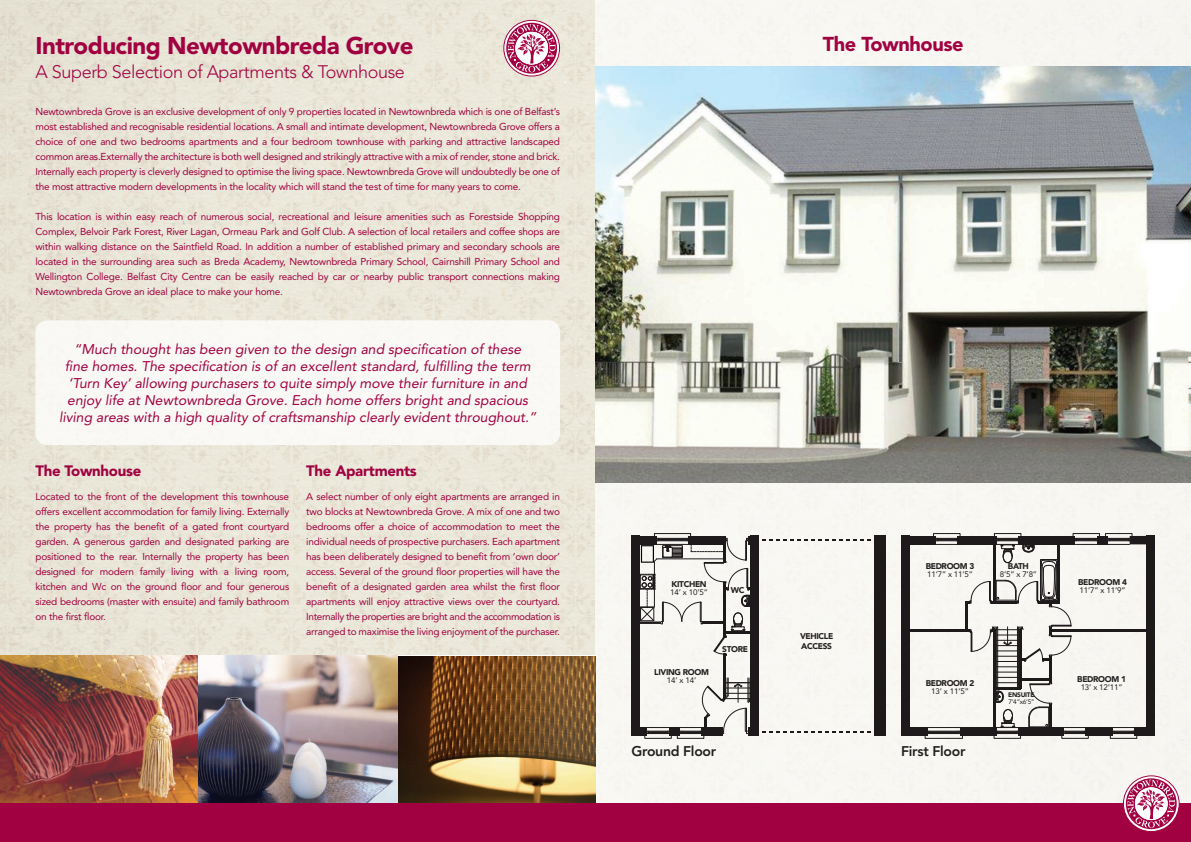
<style>
.page{position:relative;width:1191px;height:842px;background:#fff}
.page>*{position:absolute;margin:0;border:0;box-sizing:border-box;transform-origin:0 0}
.t1{font:900 24px "Avenir";letter-spacing:-.02em;color:#a10141}
.t2{font:900 20px "Avenir";letter-spacing:-.02em;color:#a10141}
.t3{font:300 18px "Avenir";letter-spacing:-.02em;color:#a10141}
.t4{font:900 15px "Avenir";letter-spacing:-.02em;color:#a10141}
.t5{font:italic 14px/17px "Avenir";color:#a10141;text-align:center}
.t6{font:800 14px "Avenir";letter-spacing:-.02em;color:#231f20}
.t7{font:10px/15px "Avenir";letter-spacing:-.02em;color:#a10141;text-align:justify}
.t8{font:900 8.3px/10px "Avenir";letter-spacing:-.04em;color:#231f20}
.t9{font:8px "Avenir";letter-spacing:-.02em;color:#231f20}
.t10{font:6.5px "Avenir";color:#231f20}
.t11{font:900 6.5px "Avenir";letter-spacing:-.04em;color:#231f20}
</style>
<div class="page">
<img style="left:0;top:0;width:595px;height:656px">
<div style="left:595px;top:0;width:596px;height:842px;background:#f8f7f2"></div>
<img style="left:595px;top:66px;width:596px;height:417px">
<img style="left:0;top:656px;width:198px;height:148px">
<svg style="left:397px;top:656px;width:198px;height:148px;background:#785630"></svg>
<img style="left:198px;top:656px;width:199px;height:148px">
<div style="left:35px;top:320px;width:525px;height:125px;background:#f9f9f5;border-radius:12px"></div>
<div style="left:631px;top:536px;width:9px;height:200px;background:#1e1a1b"></div>
<div style="left:750px;top:536px;width:8px;height:200px;background:#1e1a1b"></div>
<div style="left:874px;top:536px;width:11px;height:200px;background:#1e1a1b"></div>
<div style="left:631px;top:536px;width:26px;height:8px;background:#1e1a1b"></div>
<div style="left:688px;top:536px;width:38px;height:8px;background:#1e1a1b"></div>
<div style="left:701px;top:727px;width:21px;height:9px;background:#1e1a1b"></div>
<div style="left:747px;top:727px;width:11px;height:9px;background:#1e1a1b"></div>
<div style="left:669px;top:727px;width:10px;height:9px;background:#1e1a1b"></div>
<div style="left:631px;top:727px;width:16px;height:9px;background:#1e1a1b"></div>
<div style="left:747px;top:536px;width:11px;height:8px;background:#1e1a1b"></div>
<hr style="left:723px;top:655px;width:3px;height:44px;background:#1e1a1b">
<svg style="left:762px;top:731px;width:109px;height:1px"></svg>
<svg style="left:762px;top:539px;width:109px;height:1px"></svg>
<svg style="left:647px;top:727px;width:22px;height:7px"></svg>
<div style="left:654px;top:533px;width:36px;height:3px;border:1px solid #1e1a1b"></div>
<svg style="left:679px;top:678px;width:71px;height:56px"></svg>
<svg style="left:640px;top:538px;width:110px;height:117px"></svg>
<div style="left:901px;top:536px;width:8px;height:200px;background:#1e1a1b"></div>
<div style="left:1146px;top:536px;width:9px;height:200px;background:#1e1a1b"></div>
<div style="left:901px;top:536px;width:35px;height:8px;background:#1e1a1b"></div>
<div style="left:957px;top:536px;width:39px;height:8px;background:#1e1a1b"></div>
<div style="left:960px;top:727px;width:36px;height:9px;background:#1e1a1b"></div>
<div style="left:1018px;top:727px;width:46px;height:9px;background:#1e1a1b"></div>
<div style="left:1085px;top:727px;width:27px;height:9px;background:#1e1a1b"></div>
<div style="left:1134px;top:727px;width:21px;height:9px;background:#1e1a1b"></div>
<div style="left:901px;top:727px;width:26px;height:9px;background:#1e1a1b"></div>
<div style="left:1018px;top:536px;width:57px;height:8px;background:#1e1a1b"></div>
<div style="left:1097px;top:536px;width:11px;height:8px;background:#1e1a1b"></div>
<div style="left:1129px;top:536px;width:26px;height:8px;background:#1e1a1b"></div>
<hr style="left:908px;top:630px;width:61px;height:2px;background:#1e1a1b">
<hr style="left:1049px;top:630px;width:98px;height:2px;background:#1e1a1b">
<svg style="left:1112px;top:727px;width:22px;height:7px"></svg>
<svg style="left:1107px;top:538px;width:23px;height:7px"></svg>
<div style="left:1105px;top:533px;width:27px;height:3px;border:1px solid #1e1a1b"></div>
<div style="left:1072px;top:533px;width:27px;height:3px;border:1px solid #1e1a1b"></div>
<div style="left:994px;top:533px;width:27px;height:3px;border:1px solid #1e1a1b"></div>
<div style="left:933px;top:533px;width:27px;height:3px;border:1px solid #1e1a1b"></div>
<svg style="left:927px;top:538px;width:171px;height:196px"></svg>
<svg style="left:503px;top:20px;width:57px;height:57px"></svg>
<div style="left:0;top:804px;width:1191px;height:38px;background:#a10141"></div>
<svg style="left:1123px;top:775px;width:56px;height:57px"></svg>
<h1 class="t1" style="left:35px;top:31px;width:380px">Introducing Newtownbreda Grove</h1>
<h3 class="t3" style="left:35px;top:61px;width:371px">A Superb Selection of Apartments &amp; Townhouse</h3>
<p class="t7" style="left:35px;top:104px;width:526px">Newtownbreda Grove is an exclusive development of only 9 properties located in Newtownbreda which is one of Belfast’s most established and recognisable residential locations. A small and intimate development, Newtownbreda Grove offers a choice of one and two bedrooms apartments and a four bedroom townhouse with parking and attractive landscaped common areas.Externally the architecture is both well designed and strikingly attractive with a mix of render, stone and brick.<br>Internally each property is cleverly designed to optimise the living space. Newtownbreda Grove will undoubtedly be one of the most attractive modern developments in the locality which will stand the test of time for many years to come.</p>
<p class="t7" style="left:35px;top:209px;width:526px">This location is within easy reach of numerous social, recreational and leisure amenities such as Forestside Shopping Complex, Belvoir Park Forest, River Lagan, Ormeau Park and Golf Club. A selection of local retailers and coffee shops are within walking distance on the Saintfield Road. In addition a number of established primary and secondary schools are located in the surrounding area such as Breda Academy, Newtownbreda Primary School, Cairnshill Primary School and Wellington College. Belfast City Centre can be easily reached by car or nearby public transport connections making Newtownbreda Grove an ideal place to make your home.</p>
<p class="t5" style="left:59px;top:341px;width:478px">“Much thought has been given to the design and specification of these<br>fine homes. The specification is of an excellent standard, fulfilling the term ‘Turn Key‘ allowing purchasers to quite simply move their furniture in and enjoy life at Newtownbreda Grove. Each home offers bright and spacious living areas with a high quality of craftsmanship clearly evident throughout.”</p>
<h3 class="t4" style="left:35px;top:462px;width:107px">The Townhouse</h3>
<p class="t7" style="left:35px;top:489px;width:255px">Located to the front of the development this townhouse offers excellent accommodation for family living. Externally the property has the benefit of a gated front courtyard garden. A generous garden and designated parking are positioned to the rear. Internally the property has been designed for modern family living with a living room, kitchen and Wc on the ground floor and four generous sized bedrooms (master with ensuite) and family bathroom on the first floor.</p>
<h3 class="t4" style="left:306px;top:462px;width:112px">The Apartments</h3>
<p class="t7" style="left:306px;top:489px;width:255px">A select number of only eight apartments are arranged in two blocks at Newtownbreda Grove. A mix of one and two bedrooms offer a choice of accommodation to meet the individual needs of prospective purchasers. Each apartment has been deliberately designed to benefit from ‘own door’ access. Several of the ground floor properties will have the benefit of a designated garden area whilst the first floor apartments will enjoy attractive views over the courtyard.<br>Internally the properties are bright and the accommodation is arranged to maximise the living enjoyment of the purchaser.</p>
<h2 class="t2" style="left:822px;top:32px;width:143px">The Townhouse</h2>
<p class="t8" style="left:671px;top:579px;width:37px">KITCHEN</p>
<p class="t9" style="left:670px;top:587px;width:39px">14’ x 10’5”</p>
<p class="t8" style="left:731px;top:585px;width:15px">WC</p>
<p class="t8" style="left:654px;top:667px;width:56px">LIVING ROOM</p>
<p class="t9" style="left:667px;top:675px;width:31px">14’ x 14’</p>
<p class="t8" style="left:722px;top:644px;width:27px">STORE</p>
<p class="t8" style="left:800px;top:631px;width:35px">VEHICLE<br>ACCESS</p>
<p class="t8" style="left:925px;top:561px;width:50px">BEDROOM 3</p>
<p class="t9" style="left:927px;top:569px;width:47px">11’7” x 11’5”</p>
<p class="t8" style="left:925px;top:678px;width:50px">BEDROOM 2</p>
<p class="t9" style="left:931px;top:686px;width:39px">13’ x 11’5”</p>
<h3 class="t6" style="left:631px;top:743px;width:86px">Ground Floor</h3>
<h3 class="t6" style="left:901px;top:743px;width:66px">First Floor</h3>
<p class="t8" style="left:1008px;top:561px;width:22px">BATH</p>
<p class="t9" style="left:999px;top:569px;width:39px">8’5” x 7’8”</p>
<p class="t11" style="left:1008px;top:691px;width:28px">ENSUITE</p>
<p class="t10" style="left:1008px;top:698px;width:28px">7’4”x6’5”</p>
<p class="t8" style="left:1078px;top:577px;width:50px">BEDROOM 4</p>
<p class="t9" style="left:1079px;top:586px;width:47px">11’7” x 11’9”</p>
<p class="t8" style="left:1077px;top:674px;width:50px">BEDROOM 1</p>
<p class="t9" style="left:1080px;top:682px;width:43px">13’ x 12’11”</p>
</div>
